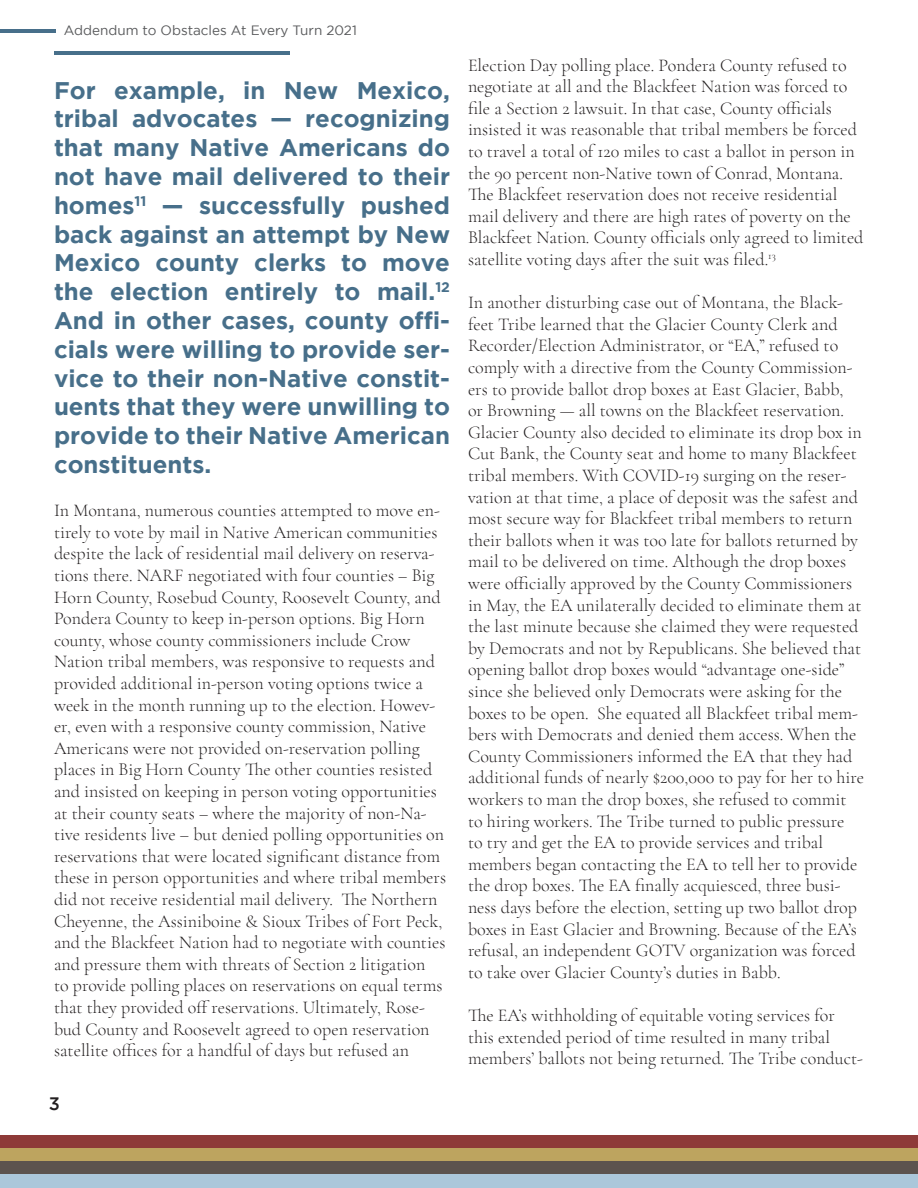
<style>
.page{position:relative;width:918px;height:1188px;background:#fff}
.page>*{position:absolute;margin:0;border:0;box-sizing:border-box;transform-origin:0 0}
.t1{font:700 24px/28.8px "Gotham";color:#476f8a;text-align:justify}
.t2{font:300 18px/21.6px "Cormorant Garamond";color:#231f20}
.t3{font:500 18px "Gotham";color:#231f20}
.t4{font:13.5px "Gotham";color:#58595b}
</style>
<div class="page">
<div style="left:0;top:1135px;width:918px;height:12px;background:#8e3a38"></div>
<div style="left:0;top:1148px;width:918px;height:13px;background:#bda45f"></div>
<div style="left:0;top:1161px;width:918px;height:13px;background:#5c534e"></div>
<div style="left:0;top:1175px;width:918px;height:13px;background:#abc7da"></div>
<hr style="left:54px;top:51px;width:236px;height:4px;background:#476f8a">
<hr style="left:0;top:29px;width:55px;height:4px;background:#476f8a">
<p class="t4" style="left:64px;top:23px;width:294px">Addendum to Obstacles At Every Turn 2021</p>
<p class="t1" style="left:54px;top:75px;width:398px">For example, in New Mexico, tribal advocates — recognizing that many Native Americans do not have mail delivered to their homes<sup>11</sup> — successfully pushed back against an attempt by New Mexico county clerks to move the election entirely to mail.<sup>12<br></sup>And in other cases, county offi&shy;cials were willing to provide ser&shy;vice to their non-Native constit&shy;uents that they were unwilling to provide to their Native American constituents.</p>
<p class="t2" style="left:54px;top:500px;width:394px">In Montana, numerous counties attempted to move en&shy;tirely to vote by mail in Native American communities despite the lack of residential mail delivery on reserva&shy;tions there. NARF negotiated with four counties – Big Horn County, Rosebud County, Roosevelt County, and Pondera County to keep in-person options. Big Horn county, whose county commissioners include Crow Nation tribal members, was responsive to requests and provided additional in-person voting options twice a week in the month running up to the election. Howev&shy;er, even with a responsive county commission, Native Americans were not provided on-reservation polling places in Big Horn County The other counties resisted and insisted on keeping in person voting opportunities at their county seats – where the majority of non-Na&shy;tive residents live – but denied polling opportunities on reservations that were located significant distance from these in person opportunities and where tribal members did not receive residential mail delivery. The Northern Cheyenne, the Assiniboine &amp; Sioux Tribes of Fort Peck, and the Blackfeet Nation had to negotiate with counties and pressure them with threats of Section 2 litigation<br>to provide polling places on reservations on equal terms that they provided off reservations. Ultimately, Rose&shy;bud County and Roosevelt agreed to open reservation satellite offices for a handful of days but refused an</p>
<p class="t3" style="left:49px;top:1093px;width:13px">3</p>
<p class="t2" style="left:468px;top:54px;width:397px">Election Day polling place. Pondera County refused to negotiate at all and the Blackfeet Nation was forced to file a Section 2 lawsuit. In that case, County officials insisted it was reasonable that tribal members be forced to travel a total of 120 miles to cast a ballot in person in the 90 percent non-Native town of Conrad, Montana.<br>The Blackfeet reservation does not receive residential mail delivery and there are high rates of poverty on the Blackfeet Nation. County officials only agreed to limited satellite voting days after the suit was filed.<sup>13</sup></p>
<p class="t2" style="left:468px;top:292px;width:397px">In another disturbing case out of Montana, the Black&shy;feet Tribe learned that the Glacier County Clerk and Recorder/Election Administrator, or “EA,” refused to comply with a directive from the County Commission&shy;ers to provide ballot drop boxes at East Glacier, Babb,<br>or Browning — all towns on the Blackfeet reservation.<br>Glacier County also decided to eliminate its drop box in Cut Bank, the County seat and home to many Blackfeet tribal members. With COVID-19 surging on the reser&shy;vation at that time, a place of deposit was the safest and most secure way for Blackfeet tribal members to return their ballots when it was too late for ballots returned by mail to be delivered on time. Although the drop boxes were officially approved by the County Commissioners in May, the EA unilaterally decided to eliminate them at the last minute because she claimed they were requested by Democrats and not by Republicans. She believed that opening ballot drop boxes would “advantage one-side” since she believed only Democrats were asking for the boxes to be open. She equated all Blackfeet tribal mem&shy;bers with Democrats and denied them access. When the County Commissioners informed the EA that they had additional funds of nearly $200,000 to pay for her to hire workers to man the drop boxes, she refused to commit to hiring workers. The Tribe turned to public pressure<br>to try and get the EA to provide services and tribal members began contacting the EA to tell her to provide the drop boxes. The EA finally acquiesced, three busi&shy;ness days before the election, setting up two ballot drop boxes in East Glacier and Browning. Because of the EA’s refusal, an independent GOTV organization was forced to take over Glacier County’s duties in Babb.</p>
<p class="t2" style="left:468px;top:1004px;width:396px">The EA’s withholding of equitable voting services for this extended period of time resulted in many tribal members’ ballots not being returned. The Tribe conduct-</p>
</div>
